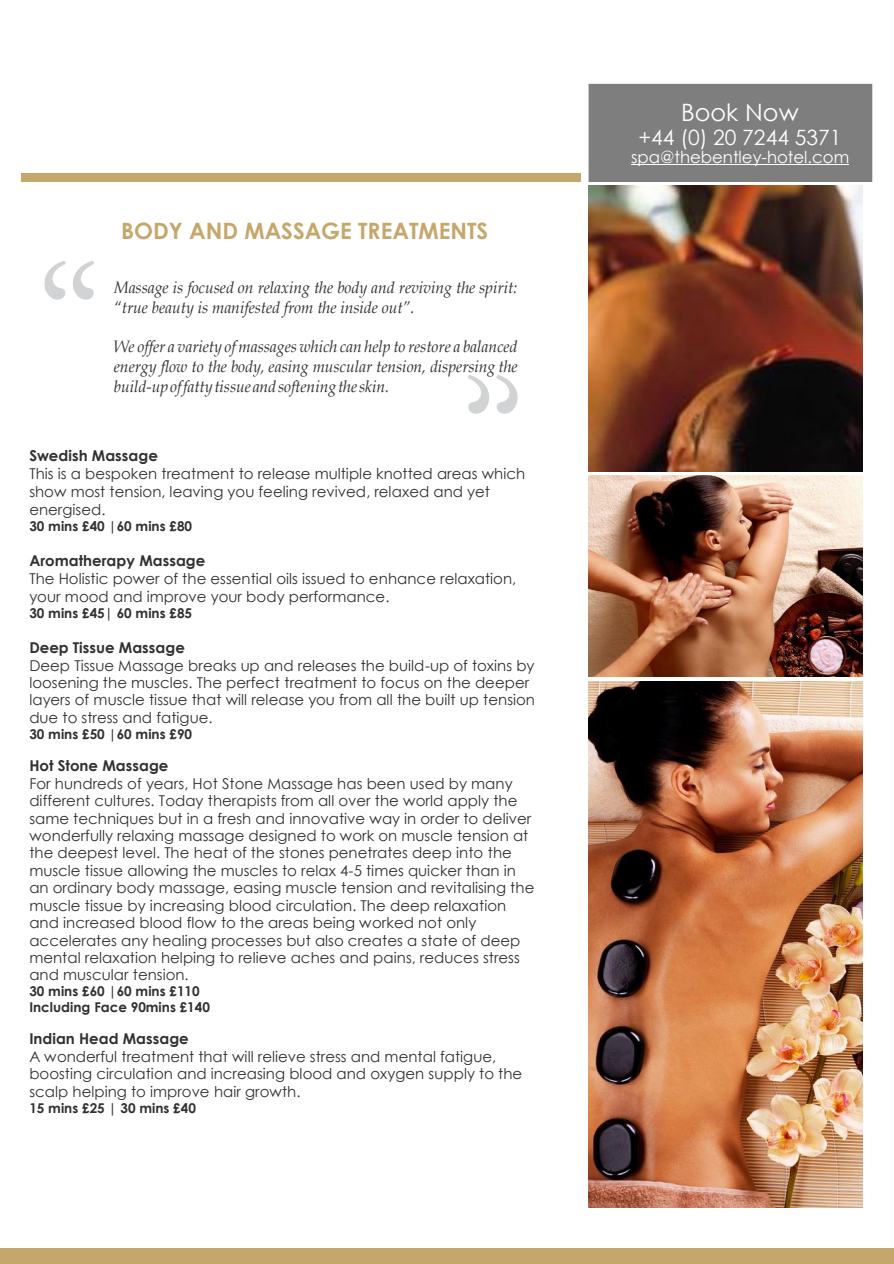
<style>
.page{position:relative;width:894px;height:1264px;background:#fff}
.page>*{position:absolute;margin:0;border:0;box-sizing:border-box;transform-origin:0 0}
.t1{font:24px "Century Gothic";color:#fff}
.t2{font:700 22.5px "Century Gothic";color:#c5a76c}
.t3{font:21px "Century Gothic";color:#fff}
.t4{font:italic 16.5px/20px "Book Antiqua";color:#323031;scale:.95 1}
.t5{font:16.5px "Century Gothic";color:#fff}
.t6{font:15px/17.4px "Century Gothic";color:#323031}
.t7{font:700 15px "Century Gothic";color:#323031}
.t8{font:700 13.5px/15.6px "Century Gothic";color:#323031}
</style>
<div class="page">
<div style="left:589px;top:85px;width:282px;height:96px;background:#7e7e7e"></div>
<div style="left:588px;top:84px;width:284px;height:98px;border:2px solid #7e7e7e"></div>
<div style="left:21px;top:173px;width:559px;height:9px;background:#c5a76c"></div>
<hr style="left:631px;top:164px;width:217px;height:1px;background:#fff">
<div style="left:0;top:1248px;width:893px;height:15px;background:#c5a76c"></div>
<svg style="left:468px;top:375px;width:49px;height:39px"></svg>
<img style="left:588px;top:475px;width:274px;height:201px">
<img style="left:588px;top:185px;width:274px;height:286px">
<img style="left:588px;top:681px;width:274px;height:525px">
<svg style="left:44px;top:261px;width:50px;height:39px"></svg>
<h2 class="t2" style="left:121px;top:213px;width:368px">BODY AND MASSAGE TREATMENTS</h2>
<p class="t4" style="left:114px;top:277px;width:426px">Massage is focused on relaxing the body and reviving the spirit: “true beauty is manifested from the inside out”.</p>
<p class="t4" style="left:114px;top:336px;width:426px;text-align:justify">We offer a variety of massages which can help to restore a balanced energy flow to the body, easing muscular tension, dispersing the build-upof fatty tissue and softening the skin.</p>
<p class="t7" style="left:29px;top:444px;width:130px">Swedish Massage</p>
<p class="t6" style="left:29px;top:464px;width:497px;line-height:17.9px">This is a bespoken treatment to release multiple knotted areas which show most tension, leaving you feeling revived, relaxed and yet energised.</p>
<p class="t8" style="left:29px;top:518px;width:164px">30 mins £40 |60 mins £80</p>
<p class="t7" style="left:29px;top:548px;width:177px">Aromatherapy Massage</p>
<p class="t6" style="left:29px;top:569px;width:488px;line-height:17.9px">The Holistic power of the essential oils issued to enhance relaxation, your mood and improve your body performance.</p>
<p class="t8" style="left:29px;top:604px;width:164px">30 mins £45| 60 mins £85</p>
<p class="t7" style="left:29px;top:635px;width:157px">Deep Tissue Massage</p>
<p class="t6" style="left:29px;top:656px;width:507px">Deep Tissue Massage breaks up and releases the build-up of toxins by loosening the muscles. The perfect treatment to focus on the deeper layers of muscle tissue that will release you from all the built up tension due to stress and fatigue.</p>
<p class="t8" style="left:29px;top:725px;width:164px">30 mins £50 |60 mins £90</p>
<p class="t7" style="left:29px;top:753px;width:141px">Hot Stone Massage</p>
<p class="t6" style="left:29px;top:774px;width:506px">For hundreds of years, Hot Stone Massage has been used by many different cultures. Today therapists from all over the world apply the same techniques but in a fresh and innovative way in order to deliver wonderfully relaxing massage designed to work on muscle tension at the deepest level. The heat of the stones penetrates deep into the muscle tissue allowing the muscles to relax 4-5 times quicker than in an ordinary body massage, easing muscle tension and revitalising the muscle tissue by increasing blood circulation. The deep relaxation and increased blood flow to the areas being worked not only accelerates any healing processes but also creates a state of deep mental relaxation helping to relieve aches and pains, reduces stress and muscular tension.</p>
<p class="t8" style="left:29px;top:982px;width:182px">30 mins £60 |60 mins £110<br>Including Face 90mins £140</p>
<p class="t7" style="left:29px;top:1026px;width:161px">Indian Head Massage</p>
<p class="t6" style="left:29px;top:1047px;width:494px">A wonderful treatment that will relieve stress and mental fatigue, boosting circulation and increasing blood and oxygen supply to the scalp helping to improve hair growth.</p>
<p class="t8" style="left:29px;top:1099px;width:168px">15 mins £25 | 30 mins £40</p>
<h1 class="t1" style="left:681px;top:95px;width:119px">Book Now</h1>
<h3 class="t3" style="left:638px;top:122px;width:204px">+44 (0) 20 7244 5371</h3>
<p class="t5" style="left:631px;top:145px;width:219px">spa@thebentley-hotel.com</p>
</div>
